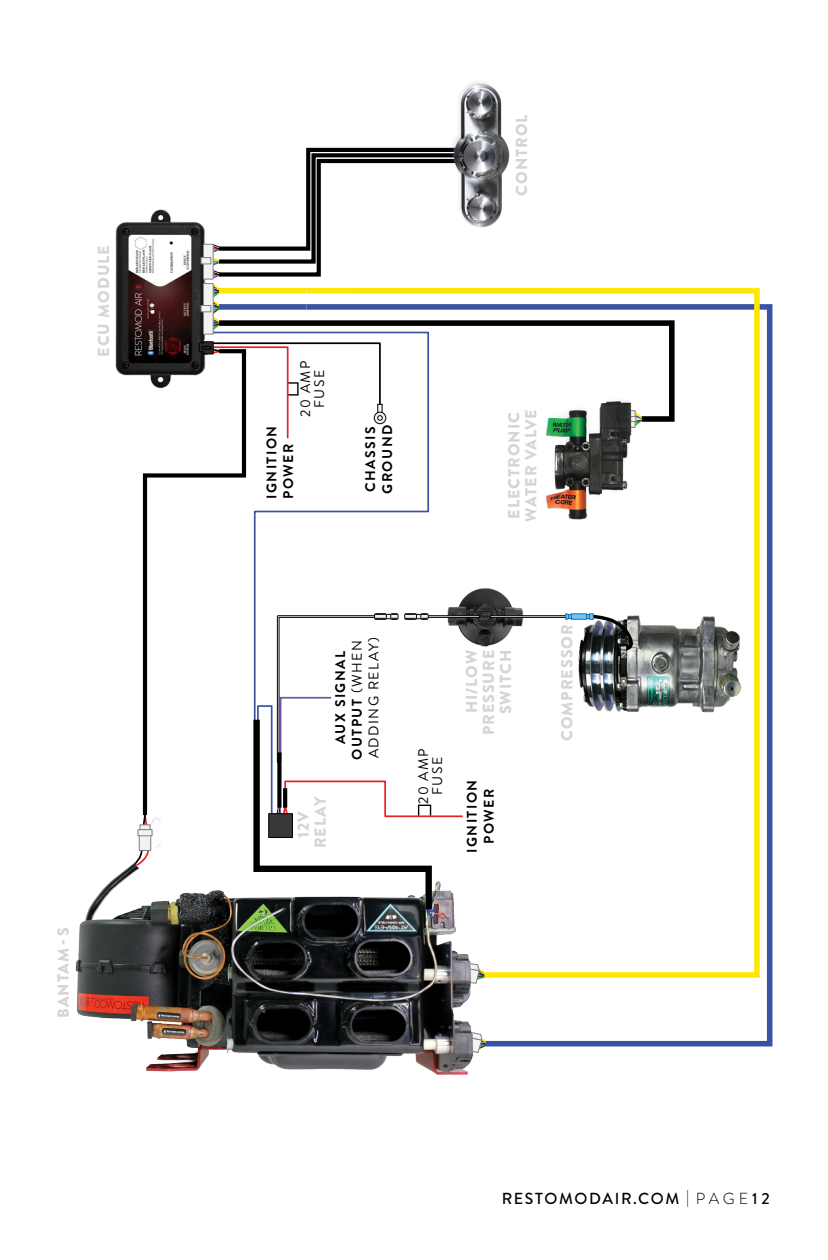
<style>
.page{position:relative;width:828px;height:1260px;background:#fff}
.page>*{position:absolute;margin:0;border:0;box-sizing:border-box;transform-origin:0 0}
.t1{font:900 16px/16.8px "Brandon Grotesque";letter-spacing:.06em;color:#d5d5d5;text-align:right}
.t2{font:500 16px "Brandon Grotesque";letter-spacing:.1em;color:#000}
.t3{font:14px/16.8px "Brandon Grotesque";letter-spacing:.1em;color:#000;text-align:center}
.t4{font:700 14px/16.8px "Brandon Grotesque";letter-spacing:.1em;color:#000}
.s1{font-weight:700}
.s2{font-weight:300}
</style>
<div class="page">
<svg style="left:490px;top:304px;width:283px;height:743px"></svg>
<svg style="left:447px;top:288px;width:316px;height:693px"></svg>
<svg style="left:483px;top:963px;width:5px;height:18px"></svg>
<svg style="left:483px;top:1039px;width:7px;height:9px"></svg>
<img style="left:116px;top:819px;width:45px;height:58px">
<img style="left:75px;top:877px;width:408px;height:198px">
<svg style="left:142px;top:819px;width:6px;height:6px"></svg>
<svg style="left:211px;top:332px;width:219px;height:282px"></svg>
<svg style="left:214px;top:318px;width:463px;height:107px"></svg>
<svg style="left:211px;top:147px;width:276px;height:185px"></svg>
<div style="left:219px;top:288px;width:87px;height:5px;background:#fde700"></div>
<img style="left:115px;top:209px;width:94px;height:167px">
<div style="left:203px;top:283px;width:10px;height:51px;background:#f2f2f2;border:1px solid #808080"></div>
<div style="left:203px;top:244px;width:10px;height:35px;background:#f2f2f2;border:1px solid #808080"></div>
<div style="left:201px;top:305px;width:10px;height:7px;background:#f2f2f2;border:1px solid #808080"></div>
<div style="left:201px;top:257px;width:10px;height:7px;background:#f2f2f2;border:1px solid #808080"></div>
<svg style="left:141px;top:347px;width:107px;height:472px"></svg>
<svg style="left:140px;top:825px;width:10px;height:5px"></svg>
<svg style="left:132px;top:840px;width:25px;height:27px"></svg>
<div style="left:139px;top:830px;width:12px;height:21px;background:#f2f2f2;border:1px solid #808080"></div>
<svg style="left:138px;top:830px;width:14px;height:6px"></svg>
<div style="left:490px;top:616px;width:92px;height:2px;border:1px solid #000"></div>
<div style="left:423px;top:616px;width:57px;height:2px;border:1px solid #000"></div>
<svg style="left:634px;top:410px;width:8px;height:18px"></svg>
<img style="left:543px;top:392px;width:91px;height:135px">
<svg style="left:250px;top:614px;width:214px;height:310px"></svg>
<svg style="left:571px;top:614px;width:16px;height:5px"></svg>
<svg style="left:587px;top:613px;width:49px;height:39px"></svg>
<svg style="left:566px;top:613px;width:5px;height:7px"></svg>
<svg style="left:199px;top:340px;width:187px;height:99px"></svg>
<img style="left:448px;top:82px;width:62px;height:153px">
<div style="left:269px;top:814px;width:24px;height:24px;background:#383838;border:1px solid #000"></div>
<div style="left:418px;top:805px;width:13px;height:11px;border:1px solid #000"></div>
<p class="t1" style="left:95px;top:357px;width:113px;rotate:-90deg">ECU MODULE</p>
<p class="t1" style="left:55px;top:1018px;width:93px;rotate:-90deg">BANTAM - S</p>
<p class="t1" style="left:513px;top:196px;width:83px;rotate:-90deg">CONTROL</p>
<p class="t3" style="left:299px;top:417px;width:57px;line-height:14px;rotate:-90deg">20 AMP<br>FUSE</p>
<p class="t4" style="left:263px;top:499px;width:74px;rotate:-90deg">IGNITION<br>POWER</p>
<p class="t4" style="left:362px;top:494px;width:70px;rotate:-90deg">CHASSIS<br>GROUND</p>
<p class="t1" style="left:506px;top:522px;width:114px;text-align:left;rotate:-90deg">ELECTRONIC<br>WATER VALVE</p>
<p class="t3" style="left:332px;top:760px;width:124px;rotate:-90deg"><span class="s1">AUX SIGNAL<br>OUTPUT</span> (WHEN<br>ADDING RELAY)</p>
<p class="t1" style="left:295px;top:848px;width:54px;text-align:center;rotate:-90deg">12V<br>RELAY</p>
<p class="t3" style="left:416px;top:804px;width:57px;line-height:14px;rotate:-90deg">20 AMP<br>FUSE</p>
<p class="t1" style="left:464px;top:735px;width:87px;rotate:-90deg">HI/LOW<br>PRESSURE<br>SWITCH</p>
<p class="t4" style="left:464px;top:853px;width:74px;text-align:center;rotate:-90deg">IGNITION<br>POWER</p>
<p class="t1" style="left:559px;top:741px;width:118px;rotate:-90deg">COMPRESSOR</p>
<p class="t2" style="left:502px;top:1187px;width:269px">RESTOMODAIR.COM <span class="s2">| PAGE</span> 12</p>
</div>
